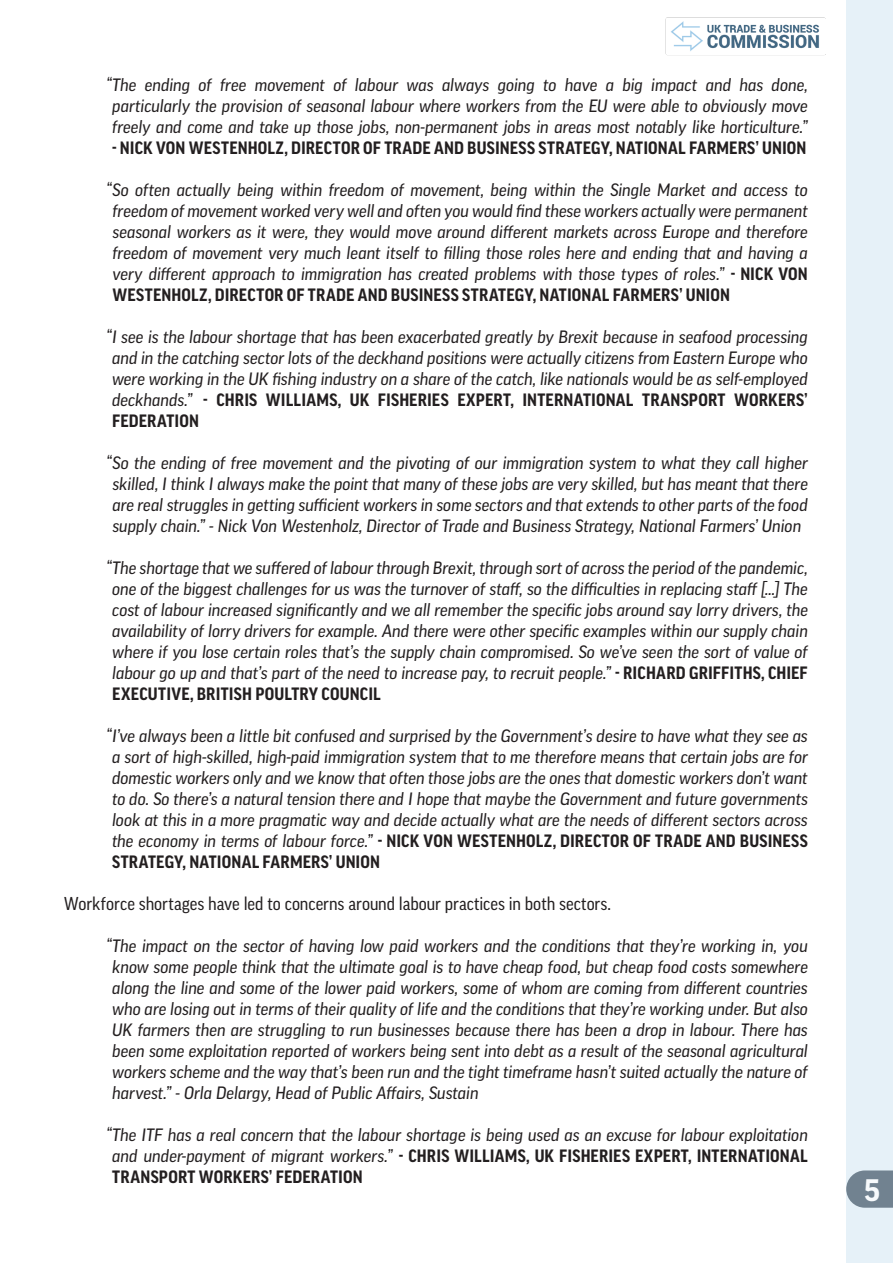
<style>
.page{position:relative;width:893px;height:1263px;background:#fff}
.page>*{position:absolute;margin:0;border:0;box-sizing:border-box;transform-origin:0 0}
.t1{font:700 30px "Good Pro";color:#fff}
.Body_Copy{font:18px "Good Pro Narr News";color:#231f20}
.Italic_bodycopy_inde{font:italic 17.25px/21px "Good Pro News";letter-spacing:-.005em;color:#231f20;text-align:justify}
.Italic_bodycopy_inde-2{font:700 17.25px "Good Pro Narr";letter-spacing:.01em;color:#231f20}
.s1{font-family:"Good Pro Narr";font-weight:700;font-style:normal}
</style>
<div class="page">
<div style="left:846px;top:0;width:47px;height:1263px;background:#e6f1f8"></div>
<img style="left:665px;top:17px;width:161px;height:39px">
<svg style="left:846px;top:1170px;width:47px;height:38px;background:#7d8e9b"></svg>
<p class="Italic_bodycopy_inde" style="left:106px;top:74px;width:703px;text-align:center">“The ending of free movement of labour was always going to have a big impact and has done, particularly the provision of seasonal labour where workers from the EU were able to obviously move freely and come and take up those jobs, non-permanent jobs in areas most notably like horticulture.”</p>
<p class="Italic_bodycopy_inde-2" style="left:112px;top:138px;width:696px">- NICK VON WESTENHOLZ, DIRECTOR OF TRADE AND BUSINESS STRATEGY, NATIONAL FARMERS’ UNION</p>
<p class="Italic_bodycopy_inde" style="left:112px;top:179px;width:697px;text-indent:-6px">“So often actually being within freedom of movement, being within the Single Market and access to freedom of movement worked very well and often you would find these workers actually were permanent seasonal workers as it were, they would move around different markets across Europe and therefore freedom of movement very much leant itself to filling those roles here and ending that and having a very different approach to immigration has created problems with those types of roles.” <span class="s1">- NICK VON WESTENHOLZ, DIRECTOR OF TRADE AND BUSINESS STRATEGY, NATIONAL FARMERS’ UNION</span></p>
<p class="Italic_bodycopy_inde" style="left:112px;top:326px;width:697px;text-indent:-6px">“I see is the labour shortage that has been exacerbated greatly by Brexit because in seafood processing and in the catching sector lots of the deckhand positions were actually citizens from Eastern Europe who were working in the UK fishing industry on a share of the catch, like nationals would be as self-employed deckhands.” <span class="s1">- CHRIS WILLIAMS, UK FISHERIES EXPERT, INTERNATIONAL TRANSPORT WORKERS’ FEDERATION</span></p>
<p class="Italic_bodycopy_inde" style="left:106px;top:452px;width:703px;text-align:center">“So the ending of free movement and the pivoting of our immigration system to what they call higher skilled, I think I always make the point that many of these jobs are very skilled, but has meant that there are real struggles in getting sufficient workers in some sectors and that extends to other parts of the food supply chain.” - Nick Von Westenholz, Director of Trade and Business Strategy, National Farmers’ Union</p>
<p class="Italic_bodycopy_inde" style="left:112px;top:557px;width:697px;text-indent:-6px">“The shortage that we suffered of labour through Brexit, through sort of across the period of the pandemic, one of the biggest challenges for us was the turnover of staff, so the difficulties in replacing staff [...] The cost of labour increased significantly and we all remember the specific jobs around say lorry drivers, the availability of lorry drivers for example. And there were other specific examples within our supply chain where if you lose certain roles that’s the supply chain compromised. So we’ve seen the sort of value of labour go up and that’s part of the need to increase pay, to recruit people.” <span class="s1">- RICHARD GRIFFITHS, CHIEF EXECUTIVE, BRITISH POULTRY COUNCIL</span></p>
<p class="Italic_bodycopy_inde" style="left:112px;top:725px;width:697px;text-indent:-6px">“I’ve always been a little bit confused and surprised by the Government’s desire to have what they see as a sort of high-skilled, high-paid immigration system that to me therefore means that certain jobs are for domestic workers only and we know that often those jobs are the ones that domestic workers don’t want to do. So there’s a natural tension there and I hope that maybe the Government and future governments look at this in a more pragmatic way and decide actually what are the needs of different sectors across the economy in terms of labour force.” <span class="s1">- NICK VON WESTENHOLZ, DIRECTOR OF TRADE AND BUSINESS STRATEGY, NATIONAL FARMERS’ UNION</span></p>
<p class="Body_Copy" style="left:64px;top:893px;width:549px">Workforce shortages have led to concerns around labour practices in both sectors.</p>
<p class="Italic_bodycopy_inde" style="left:112px;top:935px;width:697px;text-indent:-6px">“The impact on the sector of having low paid workers and the conditions that they’re working in, you know some people think that the ultimate goal is to have cheap food, but cheap food costs somewhere along the line and some of the lower paid workers, some of whom are coming from different countries who are losing out in terms of their quality of life and the conditions that they’re working under. But also UK farmers then are struggling to run businesses because there has been a drop in labour. There has been some exploitation reported of workers being sent into debt as a result of the seasonal agricultural workers scheme and the way that’s been run and the tight timeframe hasn’t suited actually the nature of harvest.” - Orla Delargy, Head of Public Affairs, Sustain</p>
<p class="Italic_bodycopy_inde" style="left:112px;top:1124px;width:697px;text-indent:-6px">“The ITF has a real concern that the labour shortage is being used as an excuse for labour exploitation and under-payment of migrant workers.” <span class="s1">- CHRIS WILLIAMS, UK FISHERIES EXPERT, INTERNATIONAL TRANSPORT WORKERS’ FEDERATION</span></p>
<h1 class="t1" style="left:864px;top:1173px;width:17px">5</h1>
</div>
